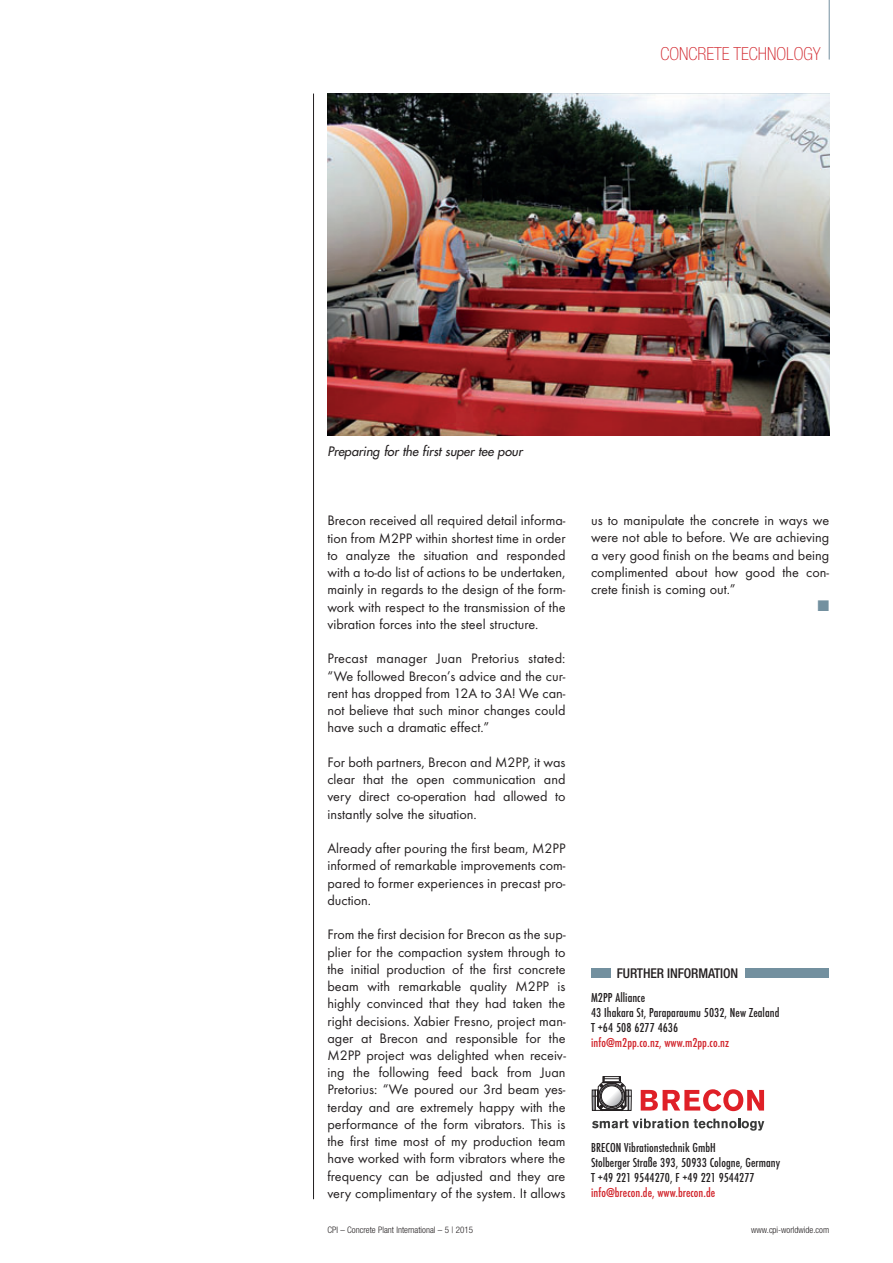
<style>
.page{position:relative;width:893px;height:1263px;background:#fff}
.page>*{position:absolute;margin:0;border:0;box-sizing:border-box;transform-origin:0 0}
.t1{font:100 condensed 18px "Helvetica Neue";color:#d1232a}
.t2{font:14.25px/17.2px "Futura T";color:#231f20;text-align:justify}
.t3{font:14.25px "European Pi Three";color:#73909f}
.t4{font:500 condensed 13.5px/15px "Futura T";letter-spacing:.005em;color:#231f20}
.t5{font:500 condensed 13.5px "Futura T";letter-spacing:.005em;color:#d1232a}
.t6{font:500 condensed 13.5px "Helvetica Neue";letter-spacing:-.01em;color:#231f20}
.t7{font:italic 12.75px "Futura";color:#231f20}
.t8{font:300 condensed 9px "Helvetica Neue";color:#231f20}
</style>
<div class="page">
<hr style="left:829px;top:0;width:1px;height:60px;background:#73909f">
<div style="left:591px;top:968px;width:19px;height:10px;background:#73909f"></div>
<div style="left:745px;top:968px;width:84px;height:10px;background:#73909f"></div>
<img style="left:327px;top:94px;width:502px;height:342px">
<svg style="left:592px;top:1076px;width:172px;height:55px"></svg>
<hr style="left:313px;top:94px;width:1px;height:1105px;background:#231f20">
<p class="t1" style="left:660px;top:47px;width:162px">CONCRETE TECHNOLOGY</p>
<p class="t7" style="left:327px;top:445px;width:199px">Preparing for the first super tee pour</p>
<p class="t2" style="left:327px;top:513px;width:240px">Brecon received all required detail informa&shy;tion from M2PP within shortest time in order to analyze the situation and responded with a to-do list of actions to be undertaken, mainly in regards to the design of the form&shy;work with respect to the transmission of the vibration forces into the steel structure.</p>
<p class="t2" style="left:327px;top:651px;width:240px">Precast manager Juan Pretorius stated: “We followed Brecon’s advice and the cur&shy;rent has dropped from 12A to 3A! We can&shy;not believe that such minor changes could have such a dramatic effect.”</p>
<p class="t2" style="left:327px;top:755px;width:240px">For both partners, Brecon and M2PP, it was clear that the open communication and very direct co-operation had allowed to instantly solve the situation.</p>
<p class="t2" style="left:327px;top:841px;width:240px">Already after pouring the first beam, M2PP informed of remarkable improvements com&shy;pared to former experiences in precast pro&shy;duction.</p>
<p class="t2" style="left:327px;top:927px;width:240px">From the first decision for Brecon as the sup&shy;plier for the compaction system through to the initial production of the first concrete beam with remarkable quality M2PP is highly convinced that they had taken the right decisions. Xabier Fresno, project man&shy;ager at Brecon and responsible for the M2PP project was delighted when receiv&shy;ing the following feed back from Juan Pretorius: “We poured our 3rd beam yes&shy;terday and are extremely happy with the performance of the form vibrators. This is the first time most of my production team have worked with form vibrators where the frequency can be adjusted and they are very complimentary of the system. It allows</p>
<p class="t2" style="left:591px;top:513px;width:240px">us to manipulate the concrete in ways we were not able to before. We are achieving a very good finish on the beams and being complimented about how good the con&shy;crete finish is coming out.”</p>
<p class="t3" style="left:817px;top:598px;width:13px">-</p>
<p class="t6" style="left:617px;top:968px;width:123px">FURTHER INFORMATION</p>
<p class="t4" style="left:591px;top:991px;width:190px">M2PP Alliance<br>43 Ihakara St, Paraparaumu 5032, New Zealand<br>T +64 508 6277 4636</p>
<p class="t5" style="left:591px;top:1037px;width:140px">info@m2pp.co.nz, www.m2pp.co.nz</p>
<p class="t4" style="left:591px;top:1141px;width:191px">BRECON Vibrationstechnik GmbH<br>Stolberger Straße 393, 50933 Cologne, Germany<br>T +49 221 9544270, F +49 221 9544277</p>
<p class="t5" style="left:591px;top:1187px;width:126px">info@brecon.de, www.brecon.de</p>
<p class="t8" style="left:327px;top:1226px;width:147px">CPI – Concrete Plant International – 5 | 2015</p>
<p class="t8" style="left:751px;top:1226px;width:79px">www.cpi-worldwide.com</p>
</div>
